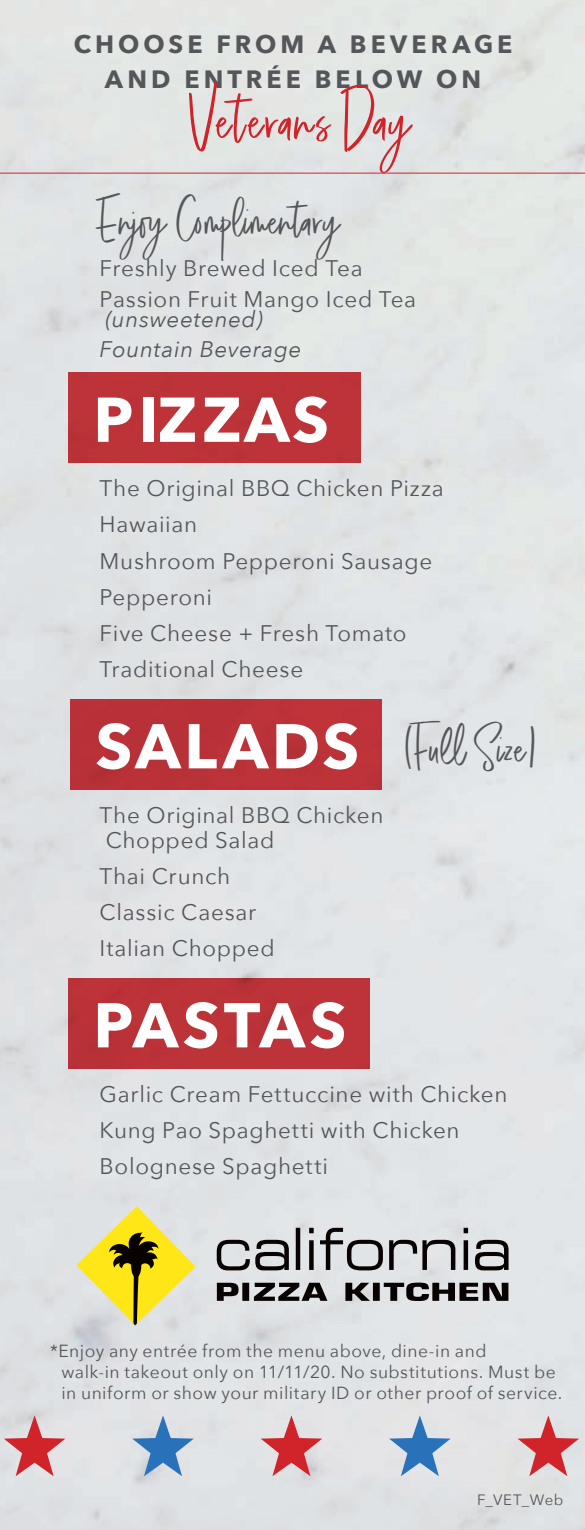
<style>
.page{position:relative;width:585px;height:1530px;background:#e1e4e6}
.page>*{position:absolute;margin:0;border:0;box-sizing:border-box;transform-origin:0 0}
.t1{font:700 62.5px "Avenir Next";letter-spacing:.055em;color:#fff}
.t2{font:62.5px "Think Pink Regular";letter-spacing:.005em;color:#d1232a}
.t3{font:47.5px "Think Pink Regular";color:#55565a}
.t4{font:700 25px/35px "Avenir Next";letter-spacing:.16em;color:#55565a;text-align:center}
.t5{font:22.5px/36.2px "Avenir Next";letter-spacing:.03em;color:#55565a}
.t6{font:italic 22.5px/30.5px "Avenir Next";letter-spacing:.03em;color:#55565a}
.t7{font:17.5px/21px "Avenir Next";letter-spacing:.03em;color:#55565a}
.t8{font:15px "Avenir Next";letter-spacing:.05em;color:#55565a}
.s1{font-family:"Avenir Next";font-weight:700;font-size:62.5px;color:#fff}
</style>
<div class="page">
<hr style="left:0;top:173px;width:585px;height:1px;background:#d1232a">
<div style="left:68px;top:373px;width:292px;height:90px;background:#bc3338"></div>
<div style="left:68px;top:978px;width:302px;height:90px;background:#bc3338"></div>
<div style="left:70px;top:699px;width:312px;height:90px;background:#ba3238"></div>
<svg style="left:132px;top:1415px;width:62px;height:61px;background:#a0bad4"></svg>
<svg style="left:389px;top:1415px;width:62px;height:61px;background:#a3bdd6"></svg>
<svg style="left:4px;top:1415px;width:61px;height:61px;background:#da9ea2"></svg>
<svg style="left:261px;top:1415px;width:61px;height:61px;background:#db9ea3"></svg>
<svg style="left:518px;top:1415px;width:61px;height:61px;background:#dba0a3"></svg>
<svg style="left:217px;top:1228px;width:292px;height:42px;background:#a7a8aa"></svg>
<svg style="left:217px;top:1283px;width:110px;height:18px;background:#626061"></svg>
<svg style="left:345px;top:1283px;width:163px;height:18px;background:#616060"></svg>
<svg style="left:76px;top:1206px;width:120px;height:119px;background:#d8cf7b"></svg>
<p class="t4" style="left:74px;top:26px;width:440px">CHOOSE FROM A BEVERAGE<br>AND ENTRÉE BELOW ON</p>
<h1 class="t2" style="left:188px;top:79px;width:225px">Veterans Day</h1>
<h2 class="t3" style="left:100px;top:189px;width:242px">Enjoy Complimentary</h2>
<p class="t5" style="left:100px;top:252px;width:318px;line-height:30.5px">Freshly Brewed Iced Tea<br>Passion Fruit Mango Iced Tea</p>
<p class="t6" style="left:100px;top:303px;width:203px">(unsweetened)<br>Fountain Beverage</p>
<h1 class="t1" style="left:93px;top:366px;width:237px">PIZZAS</h1>
<p class="t5" style="left:100px;top:469px;width:346px">The Original BBQ Chicken Pizza<br>Hawaiian<br>Mushroom Pepperoni Sausage<br>Pepperoni<br>Five Cheese + Fresh Tomato<br>Traditional Cheese</p>
<h2 class="t3" style="left:96px;top:716px;width:440px"><span class="s1">SALADS</span> (Full Size)</h2>
<p class="t5" style="left:100px;top:801px;width:285px;line-height:25px">The Original BBQ Chicken<br>Chopped Salad</p>
<p class="t5" style="left:100px;top:857px;width:177px">Thai Crunch<br>Classic Caesar<br>Italian Chopped</p>
<h1 class="t1" style="left:93px;top:971px;width:255px">PASTAS</h1>
<p class="t5" style="left:100px;top:1075px;width:409px">Garlic Cream Fettuccine with Chicken<br>Kung Pao Spaghetti with Chicken<br>Bolognese Spaghetti</p>
<p class="t7" style="left:61px;top:1340px;width:503px;text-indent:-11px">*Enjoy any entrée from the menu above, dine-in and<br>walk-in takeout only on 11/11/20. No substitutions. Must be in uniform or show your military ID or other proof of service.</p>
<p class="t8" style="left:477px;top:1487px;width:88px">F_VET_Web</p>
</div>
